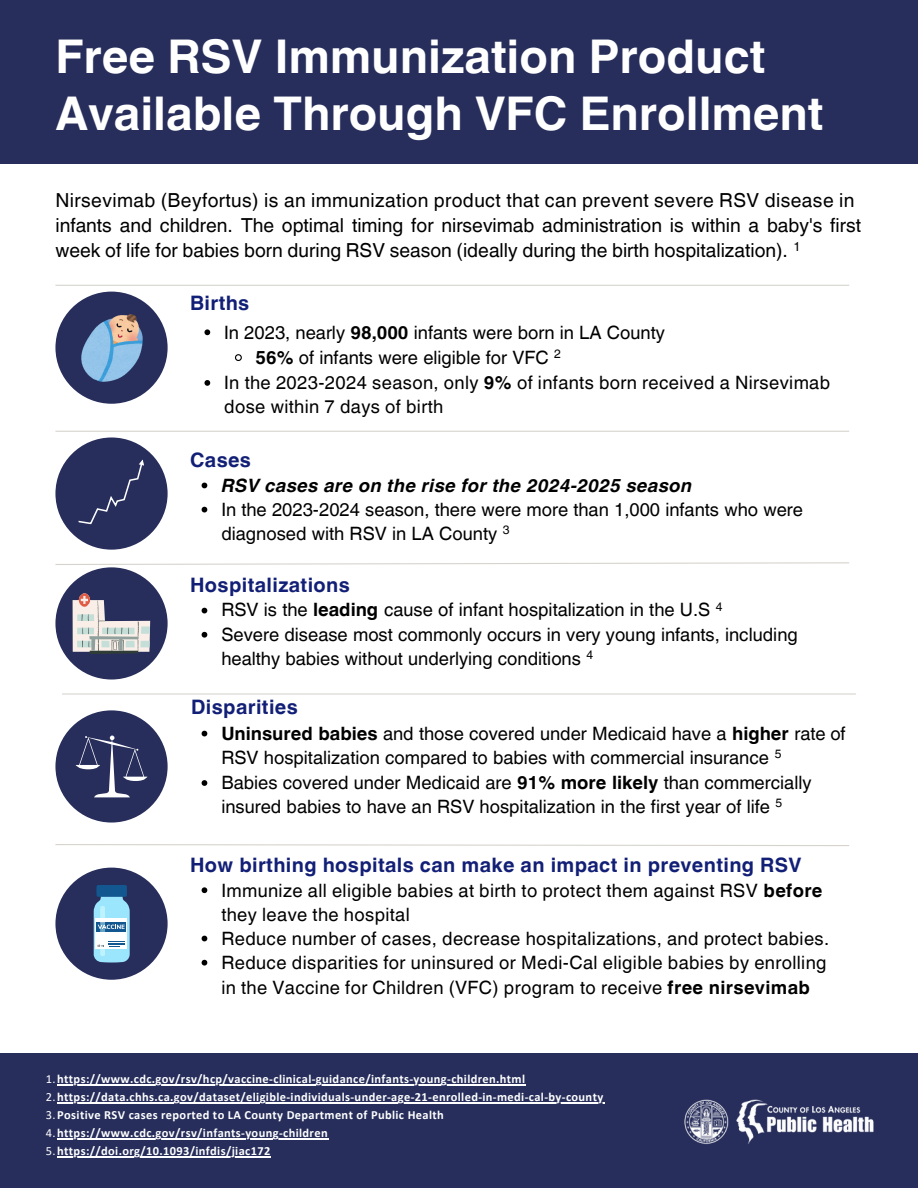
<style>
.page{position:relative;width:918px;height:1188px;background:#fff}
.page>*{position:absolute;margin:0;border:0;box-sizing:border-box;transform-origin:0 0}
.t1{font:700 46.5px/57.3px "Helvetica World";color:#fff}
.t2{font:700 19.95px "Helvetica World";letter-spacing:.02em;color:#121f76}
.t3{font:19.35px/24.8px "Helvetica World";color:#000}
.t4{font:18.45px/24.3px "Helvetica World";color:#000}
.t5{font:18.45px/24.2px "Helvetica World";letter-spacing:.02em;color:#000}
.t6{font:700 12.45px "Calibri";letter-spacing:.03em;color:#fff}
.s1{font-weight:700}
.s2{font-weight:700;font-style:italic}
.s3{font-weight:400}
</style>
<div class="page">
<div style="left:0;top:0;width:918px;height:163px;background:#272e5b"></div>
<div style="left:0;top:1053px;width:918px;height:135px;background:#272e5b"></div>
<hr style="left:57px;top:1084px;width:469px;height:2px;background:#fff">
<hr style="left:57px;top:1102px;width:547px;height:2px;background:#fff">
<hr style="left:57px;top:1138px;width:271px;height:2px;background:#fff">
<hr style="left:57px;top:1156px;width:214px;height:2px;background:#fff">
<div style="left:55px;top:567px;width:113px;height:113px;background:#272e5b;border-radius:50%"></div>
<svg style="left:73px;top:593px;width:77px;height:61px"></svg>
<div style="left:55px;top:437px;width:113px;height:113px;background:#272e5b;border-radius:50%"></div>
<svg style="left:67px;top:459px;width:89px;height:69px"></svg>
<div style="left:55px;top:710px;width:113px;height:113px;background:#272e5b;border-radius:50%"></div>
<svg style="left:76px;top:736px;width:71px;height:61px"></svg>
<div style="left:55px;top:868px;width:113px;height:112px;background:#272e5b;border-radius:50%"></div>
<div style="left:96px;top:885px;width:31px;height:12px;background:#135790;border-radius:2px"></div>
<svg style="left:94px;top:893px;width:36px;height:70px;background:#99c8e0"></svg>
<div style="left:55px;top:292px;width:113px;height:112px;background:#272e5b;border-radius:50%"></div>
<img style="left:81px;top:314px;width:61px;height:68px">
<svg style="left:202px;top:608px;width:5px;height:5px"></svg>
<svg style="left:202px;top:632px;width:5px;height:6px"></svg>
<svg style="left:202px;top:731px;width:5px;height:5px"></svg>
<svg style="left:202px;top:780px;width:5px;height:6px"></svg>
<hr style="left:55px;top:431px;width:794px;height:1px;background:#6d644c">
<svg style="left:55px;top:562px;width:794px;height:3px"></svg>
<hr style="left:62px;top:693px;width:794px;height:2px;background:#6d644c">
<svg style="left:55px;top:844px;width:794px;height:2px"></svg>
<hr style="left:55px;top:285px;width:794px;height:1px;background:#6d644c">
<img style="left:684px;top:1099px;width:190px;height:45px">
<svg style="left:202px;top:887px;width:5px;height:6px"></svg>
<svg style="left:202px;top:936px;width:5px;height:5px"></svg>
<svg style="left:202px;top:960px;width:5px;height:6px"></svg>
<svg style="left:204px;top:329px;width:6px;height:6px"></svg>
<svg style="left:235px;top:354px;width:7px;height:8px"></svg>
<svg style="left:204px;top:380px;width:6px;height:6px"></svg>
<svg style="left:202px;top:483px;width:5px;height:5px"></svg>
<svg style="left:202px;top:507px;width:5px;height:5px"></svg>
<p class="t1" style="left:55px;top:23px;width:770px">Free RSV Immunization Product<br>Available Through VFC Enrollment</p>
<p class="t3" style="left:55px;top:188px;width:807px">Nirsevimab (Beyfortus) is an immunization product that can prevent severe RSV disease in infants and children. The optimal timing for nirsevimab administration is within a baby's first week of life for babies born during RSV season (ideally during the birth hospitalization). <sup>1</sup></p>
<p class="t2" style="left:190px;top:287px;width:61px">Births</p>
<h2 class="t4" style="left:224px;top:320px;width:442px">In 2023, nearly <span class="s1">98,000</span> infants were born in LA County</h2>
<h2 class="t4" style="left:256px;top:345px;width:307px"><span class="s1">56%</span> of infants were eligible for VFC <sup>2</sup></h2>
<h2 class="t5" style="left:224px;top:370px;width:607px">In the 2023-2024 season, only <span class="s1">9%</span> of infants born received a Nirsevimab</h2>
<h2 class="t5" style="left:224px;top:395px;width:221px">dose within 7 days of birth</h2>
<h2 class="t2" style="left:190px;top:444px;width:62px">Cases</h2>
<p class="t4" style="left:221px;top:473px;width:583px"><span class="s2">RSV cases are on the rise for the 2024-2025 season<br></span>In the 2023-2024 season, there were more than 1,000 infants who were diagnosed with RSV in LA County <sup>3</sup></p>
<p class="t2" style="left:190px;top:568px;width:161px">Hospitalizations</p>
<p class="t4" style="left:221px;top:598px;width:578px">RSV is the <span class="s1">leading</span> cause of infant hospitalization in the U.S <sup>4<br></sup>Severe disease most commonly occurs in very young infants, including healthy babies without underlying conditions <sup>4</sup></p>
<p class="t2" style="left:191px;top:691px;width:108px">Disparities</p>
<p class="t4" style="left:221px;top:721px;width:626px"><span class="s1">Uninsured babies</span> and those covered under Medicaid have a <span class="s1">higher</span> rate of RSV hospitalization compared to babies with commercial insurance <sup>5<br></sup>Babies covered under Medicaid are <span class="s1">91% more likely</span> than commercially insured babies to have an RSV hospitalization in the first year of life <sup>5</sup></p>
<p class="t2" style="left:190px;top:849px;width:613px">How birthing hospitals can make an impact in preventing RSV</p>
<p class="t5" style="left:221px;top:878px;width:603px">Immunize all eligible babies at birth to protect them against RSV <span class="s1">before </span>they leave the hospital</p>
<p class="t5" style="left:221px;top:926px;width:609px">Reduce number of cases, decrease hospitalizations, and protect babies.</p>
<h2 class="t5" style="left:221px;top:950px;width:607px;line-height:25.3px">Reduce disparities for uninsured or Medi-Cal eligible babies by enrolling in the Vaccine for Children (VFC) program to receive <span class="s1">free nirsevimab</span></h2>
<h1 class="t6" style="left:46px;top:1074px;width:481px"><span class="s3">1.</span>https://www.cdc.gov/rsv/hcp/vaccine-clinical-guidance/infants-young-children.html</h1>
<h3 class="t6" style="left:46px;top:1092px;width:559px"><span class="s3">2.</span>https://data.chhs.ca.gov/dataset/eligible-individuals-under-age-21-enrolled-in-medi-cal-by-county</h3>
<p class="t6" style="left:46px;top:1110px;width:399px"><span class="s3">3.</span>Positive RSV cases reported to LA County Department of Public Health</p>
<p class="t6" style="left:46px;top:1128px;width:283px"><span class="s3">4.</span>https://www.cdc.gov/rsv/infants-young-children</p>
<p class="t6" style="left:46px;top:1146px;width:226px"><span class="s3">5.</span>https://doi.org/10.1093/infdis/jiac172</p>
</div>
